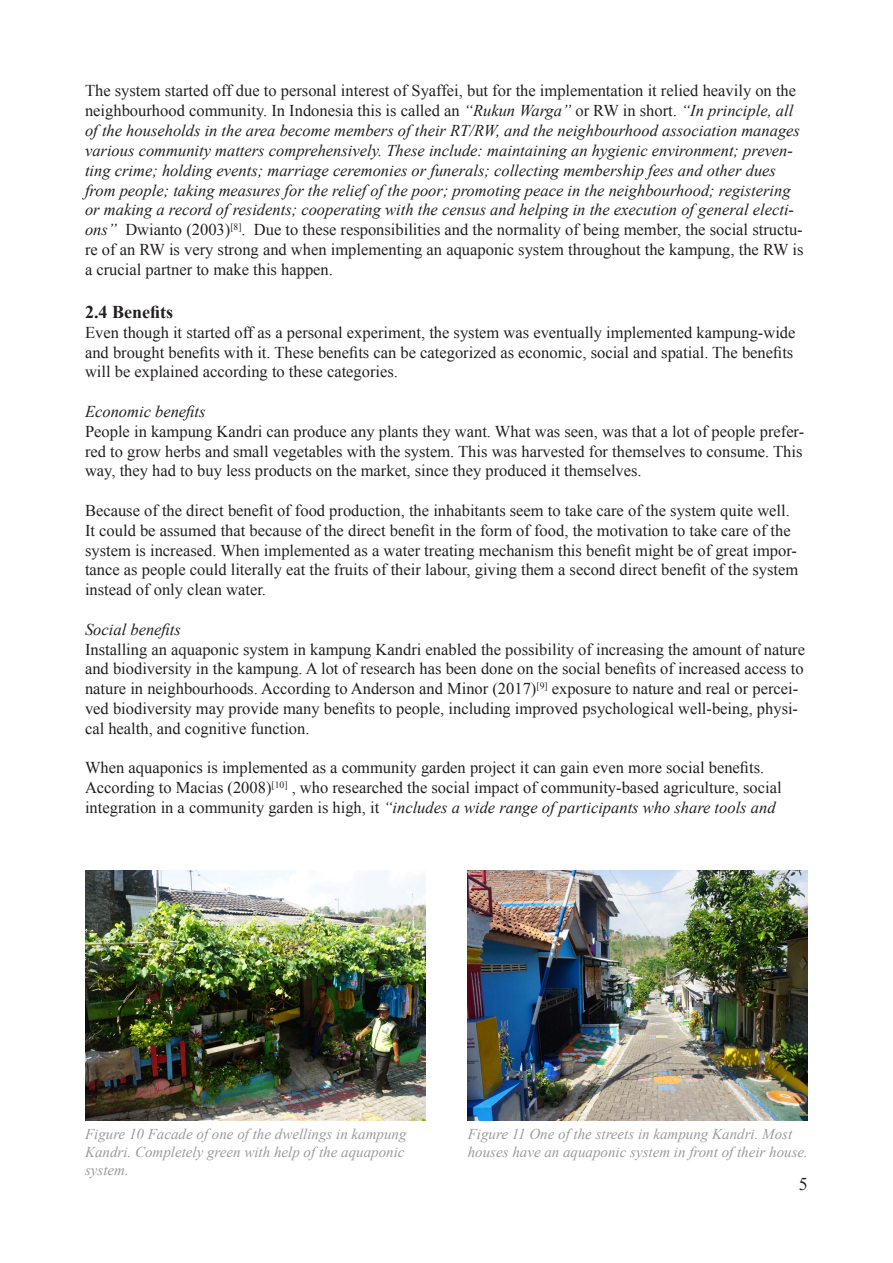
<style>
.page{position:relative;width:893px;height:1263px;background:#fff}
.page>*{position:absolute;margin:0;border:0;box-sizing:border-box;transform-origin:0 0}
.t1{font:700 18px "Times New Roman";color:#231f20}
.t2{font:18px "Times New Roman";color:#231f20}
.t3{font:16.5px/19.8px "Times New Roman";color:#231f20}
.t4{font:italic 16.5px/19.8px "Times New Roman";color:#231f20}
.t5{font:italic 15px/18px "Times New Roman";color:#999b9e}
.s1{font-style:normal}
.s2{font-style:italic}
</style>
<div class="page">
<img style="left:85px;top:870px;width:340px;height:250px">
<img style="left:468px;top:870px;width:340px;height:250px">
<p class="t4" style="left:85px;top:81px;width:720px"><span class="s1">The system started off due to personal interest of Syaffei, but for the implementation it relied heavily on the neighbourhood community. In Indonesia this is called an</span> “Rukun Warga” <span class="s1">or RW in short.</span> “In principle, all of the households in the area become members of their RT/RW, and the neighbourhood association manages various community matters comprehensively. These include: maintaining an hygienic environment; preven&shy;ting crime; holding events; marriage ceremonies or funerals; collecting membership fees and other dues from people; taking measures for the relief of the poor; promoting peace in the neighbourhood; registering or making a record of residents; cooperating with the census and helping in the execution of general electi&shy;ons” <span class="s1">Dwianto (2003)</span><sup>[8]</sup><span class="s1">. Due to these responsibilities and the normality of being member, the social structu&shy;re of an RW is very strong and when implementing an aquaponic system throughout the kampung, the RW is a crucial partner to make this happen.</span></p>
<p class="t1" style="left:85px;top:299px;width:90px">2.4 Benefits</p>
<p class="t3" style="left:85px;top:322px;width:712px">Even though it started off as a personal experiment, the system was eventually implemented kampung-wide and brought benefits with it. These benefits can be categorized as economic, social and spatial. The benefits will be explained according to these categories.</p>
<p class="t4" style="left:85px;top:401px;width:122px">Economic benefits</p>
<p class="t3" style="left:85px;top:421px;width:721px;text-align:justify">People in kampung Kandri can produce any plants they want. What was seen, was that a lot of people prefer&shy;red to grow herbs and small vegetables with the system. This was harvested for themselves to consume. This way, they had to buy less products on the market, since they produced it themselves.</p>
<p class="t3" style="left:85px;top:500px;width:715px">Because of the direct benefit of food production, the inhabitants seem to take care of the system quite well.<br>It could be assumed that because of the direct benefit in the form of food, the motivation to take care of the system is increased. When implemented as a water treating mechanism this benefit might be of great impor&shy;tance as people could literally eat the fruits of their labour, giving them a second direct benefit of the system instead of only clean water.</p>
<p class="t4" style="left:85px;top:619px;width:97px">Social benefits</p>
<p class="t3" style="left:85px;top:639px;width:721px">Installing an aquaponic system in kampung Kandri enabled the possibility of increasing the amount of nature and biodiversity in the kampung. A lot of research has been done on the social benefits of increased access to nature in neighbourhoods. According to Anderson and Minor (2017)<sup>[9]</sup> exposure to nature and real or percei&shy;ved biodiversity may provide many benefits to people, including improved psychological well-being, physi&shy;cal health, and cognitive function.</p>
<p class="t3" style="left:85px;top:758px;width:698px">When aquaponics is implemented as a community garden project it can gain even more social benefits.<br>According to Macias (2008)<sup>[10]</sup> , who researched the social impact of community-based agriculture, social integration in a community garden is high, it <span class="s2">“includes a wide range of participants who share tools and</span></p>
<p class="t5" style="left:85px;top:1124px;width:323px">Figure 10 Facade of one of the dwellings in kampung<br>Kandri. Completely green with help of the aquaponic system.</p>
<p class="t5" style="left:468px;top:1124px;width:342px">Figure 11 One of the streets in kampung Kandri. Most houses have an aquaponic system in front of their house.</p>
<p class="t2" style="left:799px;top:1172px;width:10px">5</p>
</div>
